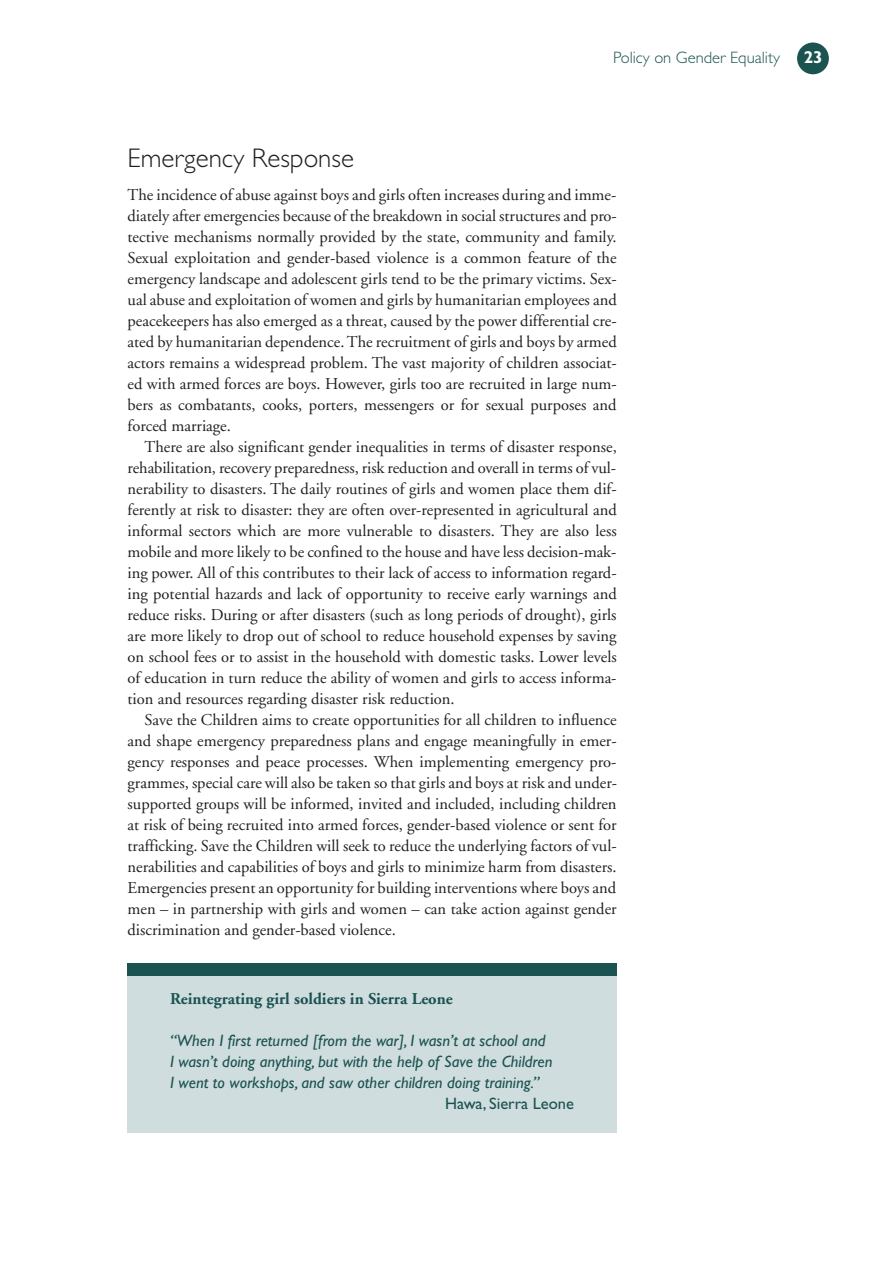
<style>
.page{position:relative;width:893px;height:1263px;background:#fff}
.page>*{position:absolute;margin:0;border:0;box-sizing:border-box;transform-origin:0 0}
.t1{font:300 27px "Gill Sans";color:#231f20}
.t2{font:700 17.25px "Gill Sans";color:#fff}
.t3{font:16.5px/21px "Adobe Garamond";color:#231f20;text-align:justify}
.t4{font:italic 16.5px/21px "Gill Sans";color:#1b5351}
.t5{font:700 16.5px "Adobe Garamond";color:#1b5351}
.t6{font:300 16.5px "Gill Sans";color:#1b5351}
.t7{font:16.5px "Gill Sans";color:#1b5351}
</style>
<div class="page">
<div style="left:797px;top:43px;width:32px;height:31px;background:#1b5351;border-radius:50%"></div>
<div style="left:128px;top:967px;width:489px;height:166px;background:#d0ddde"></div>
<div style="left:128px;top:963px;width:489px;height:13px;background:#1b5351"></div>
<p class="t6" style="left:613px;top:48px;width:168px">Policy on Gender Equality</p>
<p class="t2" style="left:804px;top:51px;width:21px">23</p>
<h1 class="t1" style="left:128px;top:142px;width:228px">Emergency Response</h1>
<p class="t3" style="left:128px;top:186px;width:491px">The incidence of abuse against boys and girls often increases during and imme&shy;diately after emergencies because of the breakdown in social structures and pro&shy;tective mechanisms normally provided by the state, community and family.<br>Sexual exploitation and gender-based violence is a common feature of the emergency landscape and adolescent girls tend to be the primary victims. Sex&shy;ual abuse and exploitation of women and girls by humanitarian employees and peacekeepers has also emerged as a threat, caused by the power differential cre&shy;ated by humanitarian dependence. The recruitment of girls and boys by armed actors remains a widespread problem. The vast majority of children associat&shy;ed with armed forces are boys. However, girls too are recruited in large num&shy;bers as combatants, cooks, porters, messengers or for sexual purposes and forced marriage.</p>
<p class="t3" style="left:128px;top:438px;width:491px;text-indent:17px">There are also significant gender inequalities in terms of disaster response, rehabilitation, recovery preparedness, risk reduction and overall in terms of vul&shy;nerability to disasters. The daily routines of girls and women place them dif&shy;ferently at risk to disaster: they are often over-represented in agricultural and informal sectors which are more vulnerable to disasters. They are also less mobile and more likely to be confined to the house and have less decision-mak&shy;ing power. All of this contributes to their lack of access to information regard&shy;ing potential hazards and lack of opportunity to receive early warnings and reduce risks. During or after disasters (such as long periods of drought), girls are more likely to drop out of school to reduce household expenses by saving on school fees or to assist in the household with domestic tasks. Lower levels of education in turn reduce the ability of women and girls to access informa&shy;tion and resources regarding disaster risk reduction.</p>
<p class="t3" style="left:128px;top:711px;width:491px;text-indent:17px">Save the Children aims to create opportunities for all children to influence and shape emergency preparedness plans and engage meaningfully in emer&shy;gency responses and peace processes. When implementing emergency pro&shy;grammes, special care will also be taken so that girls and boys at risk and under&shy;supported groups will be informed, invited and included, including children at risk of being recruited into armed forces, gender-based violence or sent for trafficking. Save the Children will seek to reduce the underlying factors of vul&shy;nerabilities and capabilities of boys and girls to minimize harm from disasters.<br>Emergencies present an opportunity for building interventions where boys and men – in partnership with girls and women – can take action against gender discrimination and gender-based violence.</p>
<p class="t5" style="left:170px;top:992px;width:284px">Reintegrating girl soldiers in Sierra Leone</p>
<p class="t4" style="left:170px;top:1031px;width:384px">“When I first returned [from the war], I wasn’t at school and<br>I wasn’t doing anything, but with the help of Save the Children<br>I went to workshops, and saw other children doing training.”</p>
<p class="t7" style="left:445px;top:1097px;width:130px">Hawa, Sierra Leone</p>
</div>
